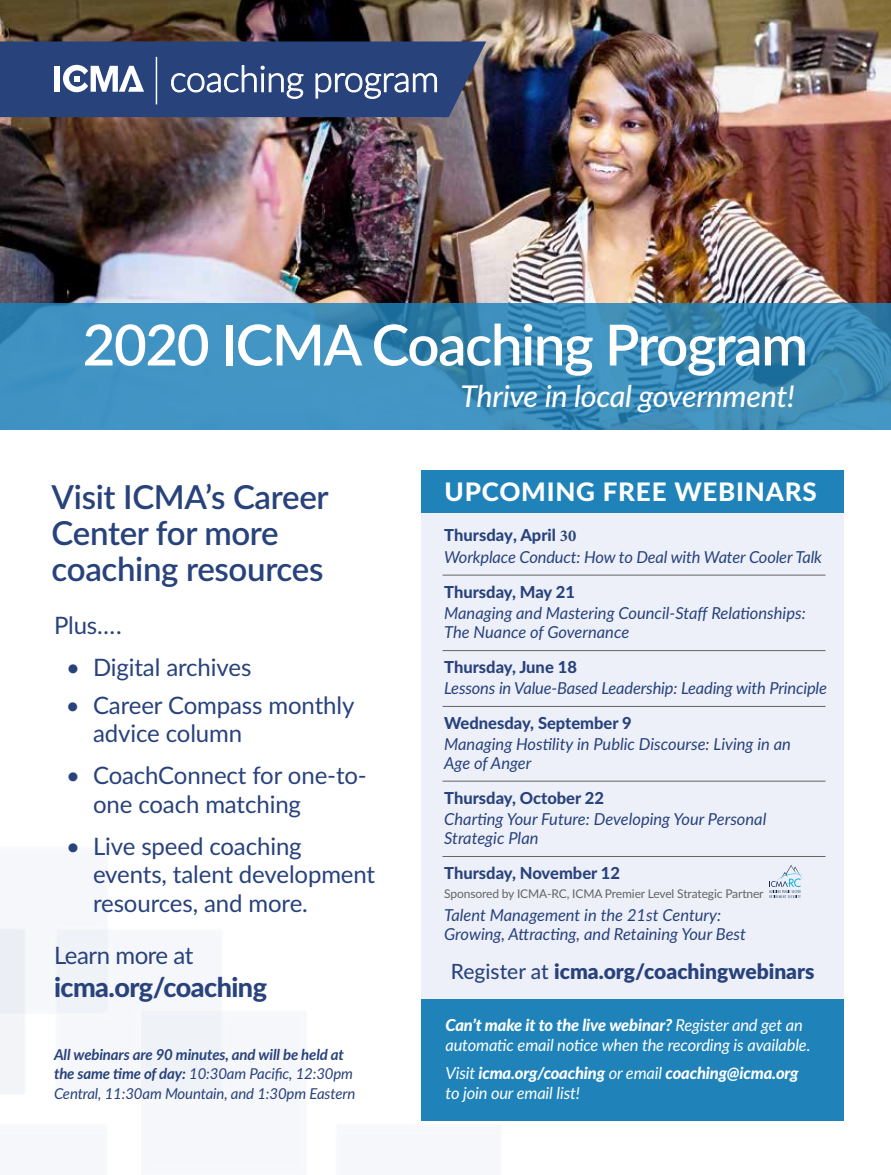
<style>
.page{position:relative;width:891px;height:1175px;background:#fff}
.page>*{position:absolute;margin:0;border:0;box-sizing:border-box;transform-origin:0 0}
.t1{font:600 56.55px "Lato";letter-spacing:-.025em;color:#fff}
.t2{font:600 33px/36px "Lato";letter-spacing:-.01em;color:#28427c}
.t3{font:italic 500 30px "Lato";letter-spacing:-.01em;color:#fff}
.t4{font:800 27px "Lato";letter-spacing:-.02em;color:#28427c}
.t5{font:800 25.5px "Lato";letter-spacing:.03em;color:#fff}
.t6{font:24px/28.5px "Lato";letter-spacing:-.005em;color:#28427c}
.t7{font:900 21px "Lato";color:#28427c}
.t8{font:italic 16.5px/19.5px "Lato";color:#28427c}
.t9{font:italic 16.5px/19.5px "Lato";letter-spacing:-.01em;color:#fff}
.t10{font:800 16.5px "Lato";color:#28427c}
.t11{font:italic 800 16.5px/19.5px "Lato";letter-spacing:-.01em;color:#fff}
.t12{font:italic 15px/19.5px "Lato";letter-spacing:-.01em;color:#28427c}
.t13{font:12px "Lato";letter-spacing:-.01em;color:#636466}
.s1{font-weight:700}
.s2{font-weight:800;font-style:normal}
.s3{font-family:"Minion Pro";font-weight:700;font-style:normal}
.s4{font-weight:500}
.s5{font-weight:800}
.s6{font-weight:400}
</style>
<div class="page">
<img style="left:0;top:739px;width:676px;height:382px">
<img style="left:0;top:0;width:891px;height:303px">
<div style="left:422px;top:502px;width:422px;height:505px;background:#edf0f9"></div>
<div style="left:422px;top:470px;width:422px;height:43px;background:#1f83ba"></div>
<div style="left:422px;top:999px;width:422px;height:121px;background:#1f83ba"></div>
<svg style="left:770px;top:865px;width:33px;height:33px"></svg>
<hr style="left:442px;top:574px;width:384px;height:1px;background:#636466">
<hr style="left:442px;top:650px;width:384px;height:1px;background:#636466">
<hr style="left:442px;top:706px;width:384px;height:1px;background:#636466">
<hr style="left:442px;top:856px;width:384px;height:1px;background:#636466">
<hr style="left:442px;top:780px;width:384px;height:1px;background:#636466">
<svg style="left:0;top:303px;width:891px;height:127px;background:#3b8cba"></svg>
<svg style="left:0;top:41px;width:486px;height:76px;background:#3e5486"></svg>
<hr style="left:156px;top:57px;width:1px;height:47px;background:#fff">
<h1 class="t1" style="left:83px;top:304px;width:727px">2020 ICMA Coaching Program</h1>
<h3 class="t3" style="left:460px;top:374px;width:336px">Thrive in local government!</h3>
<h2 class="t2" style="left:52px;top:478px;width:279px">Visit ICMA’s Career<br>Center for more coaching resources</h2>
<h3 class="t6" style="left:54px;top:610px;width:69px">Plus….</h3>
<h3 class="t6" style="left:66px;top:652px;width:187px">• Digital archives</h3>
<h3 class="t6" style="left:93px;top:690px;width:263px;text-indent:-27px">• Career Compass monthly advice column</h3>
<h3 class="t6" style="left:93px;top:760px;width:275px;text-indent:-27px">• CoachConnect for one-to&shy;one coach matching</h3>
<h3 class="t6" style="left:93px;top:831px;width:284px;text-indent:-27px">• Live speed coaching events, talent development resources, and more.</h3>
<h3 class="t6" style="left:54px;top:940px;width:141px">Learn more at</h3>
<h3 class="t4" style="left:54px;top:967px;width:215px">icma.org/coaching</h3>
<p class="t12" style="left:54px;top:1043px;width:303px"><span class="s1">All webinars are 90 minutes, and will be held at the same time of day:</span> 10:30am Pacific, 12:30pm<br>Central, 11:30am Mountain, and 1:30pm Eastern</p>
<h3 class="t5" style="left:445px;top:473px;width:374px">UPCOMING FREE WEBINARS</h3>
<p class="t8" style="left:444px;top:523px;width:379px;line-height:22.2px"><span class="s2">Thursday, April</span> <span class="s3">30<br></span>Workplace Conduct: How to Deal with Water Cooler Talk</p>
<p class="t10" style="left:444px;top:579px;width:132px">Thursday, May 21</p>
<p class="t8" style="left:444px;top:602px;width:363px">Managing and Mastering Council-Staff Relationships:<br>The Nuance of Governance</p>
<p class="t10" style="left:444px;top:654px;width:134px">Thursday, June 18</p>
<p class="t8" style="left:444px;top:677px;width:384px">Lessons in Value-Based Leadership: Leading with Principle</p>
<p class="t10" style="left:444px;top:710px;width:189px">Wednesday, September 9</p>
<p class="t8" style="left:444px;top:733px;width:348px">Managing Hostility in Public Discourse: Living in an<br>Age of Anger</p>
<p class="t10" style="left:444px;top:785px;width:161px">Thursday, October 22</p>
<p class="t8" style="left:444px;top:808px;width:324px">Charting Your Future: Developing Your Personal<br>Strategic Plan</p>
<p class="t10" style="left:444px;top:860px;width:177px">Thursday, November 12</p>
<p class="t13" style="left:444px;top:885px;width:321px">Sponsored by ICMA-RC, ICMA Premier Level Strategic Partner</p>
<p class="t8" style="left:444px;top:904px;width:303px">Talent Management in the 21st Century:<br>Growing, Attracting, and Retaining Your Best</p>
<p class="t7" style="left:451px;top:955px;width:365px"><span class="s4">Register at</span> icma.org/coachingwebinars</p>
<p class="t9" style="left:446px;top:1014px;width:367px"><span class="s5">Can’t make it to the live webinar?</span> Register and get an automatic email notice when the recording is available.</p>
<p class="t11" style="left:446px;top:1062px;width:355px"><span class="s6">Visit</span> icma.org/coaching <span class="s6">or email</span> coaching@icma.org <span class="s6">to join our email list!</span></p>
</div>
